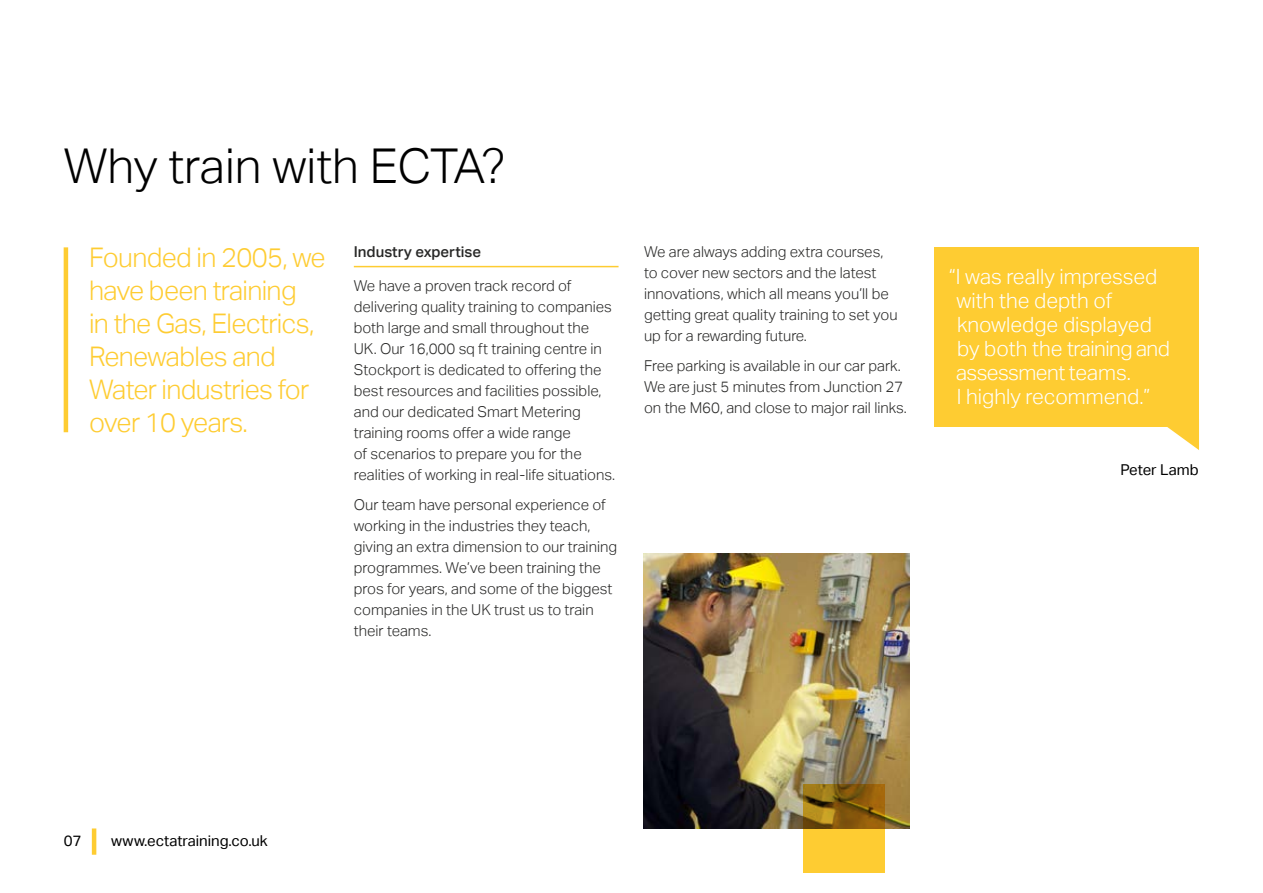
<style>
.page{position:relative;width:1263px;height:893px;background:#fff}
.page>*{position:absolute;margin:0;border:0;box-sizing:border-box;transform-origin:0 0}
.t1{font:300 48px "Aktiv Grotesk";color:#000}
.t2{font:300 27px/33px "Aktiv Grotesk";letter-spacing:-.025em;color:#fecc32}
.t3{font:300 21px/24px "Aktiv Grotesk";color:#fff}
.t4{font:300 15px/21px "Aktiv Grotesk";color:#282827}
.t5{font:15px "Aktiv Grotesk";color:#000}
.t6{font:500 15px "Aktiv Grotesk";color:#282827}
</style>
<div class="page">
<hr style="left:354px;top:266px;width:264px;height:1px;background:#fecc32">
<hr style="left:64px;top:247px;width:4px;height:185px;background:#fecc32">
<hr style="left:92px;top:828px;width:4px;height:27px;background:#fecc32">
<div style="left:934px;top:247px;width:264px;height:180px;background:#fecc32"></div>
<svg style="left:1167px;top:419px;width:32px;height:31px"></svg>
<img style="left:644px;top:554px;width:265px;height:275px">
<svg style="left:802px;top:784px;width:82px;height:89px;background:#c39622"></svg>
<h1 class="t1" style="left:64px;top:138px;width:443px">Why train with ECTA?</h1>
<h2 class="t2" style="left:89px;top:241px;width:238px">Founded in 2005, we have been training<br>in the Gas, Electrics,<br>Renewables and<br>Water industries for over 10 years.</h2>
<p class="t6" style="left:354px;top:243px;width:129px">Industry expertise</p>
<p class="t4" style="left:354px;top:275px;width:263px">We have a proven track record of delivering quality training to companies both large and small throughout the UK. Our 16,000 sq ft training centre in Stockport is dedicated to offering the best resources and facilities possible, and our dedicated Smart Metering training rooms offer a wide range<br>of scenarios to prepare you for the realities of working in real-life situations.</p>
<p class="t4" style="left:354px;top:494px;width:265px">Our team have personal experience of working in the industries they teach, giving an extra dimension to our training programmes. We’ve been training the pros for years, and some of the biggest companies in the UK trust us to train their teams.</p>
<p class="t4" style="left:644px;top:242px;width:255px">We are always adding extra courses, to cover new sectors and the latest innovations, which all means you’ll be getting great quality training to set you up for a rewarding future.</p>
<p class="t4" style="left:644px;top:355px;width:264px">Free parking is available in our car park.<br>We are just 5 minutes from Junction 27 on the M60, and close to major rail links.</p>
<h3 class="t3" style="left:956px;top:264px;width:215px;text-indent:-7px">“I was really impressed with the depth of knowledge displayed by both the training and assessment teams.<br>I highly recommend.”</h3>
<p class="t5" style="left:1120px;top:461px;width:80px">Peter Lamb</p>
<p class="t5" style="left:64px;top:832px;width:19px">07</p>
<p class="t5" style="left:111px;top:832px;width:158px">www.ectatraining.co.uk</p>
</div>
